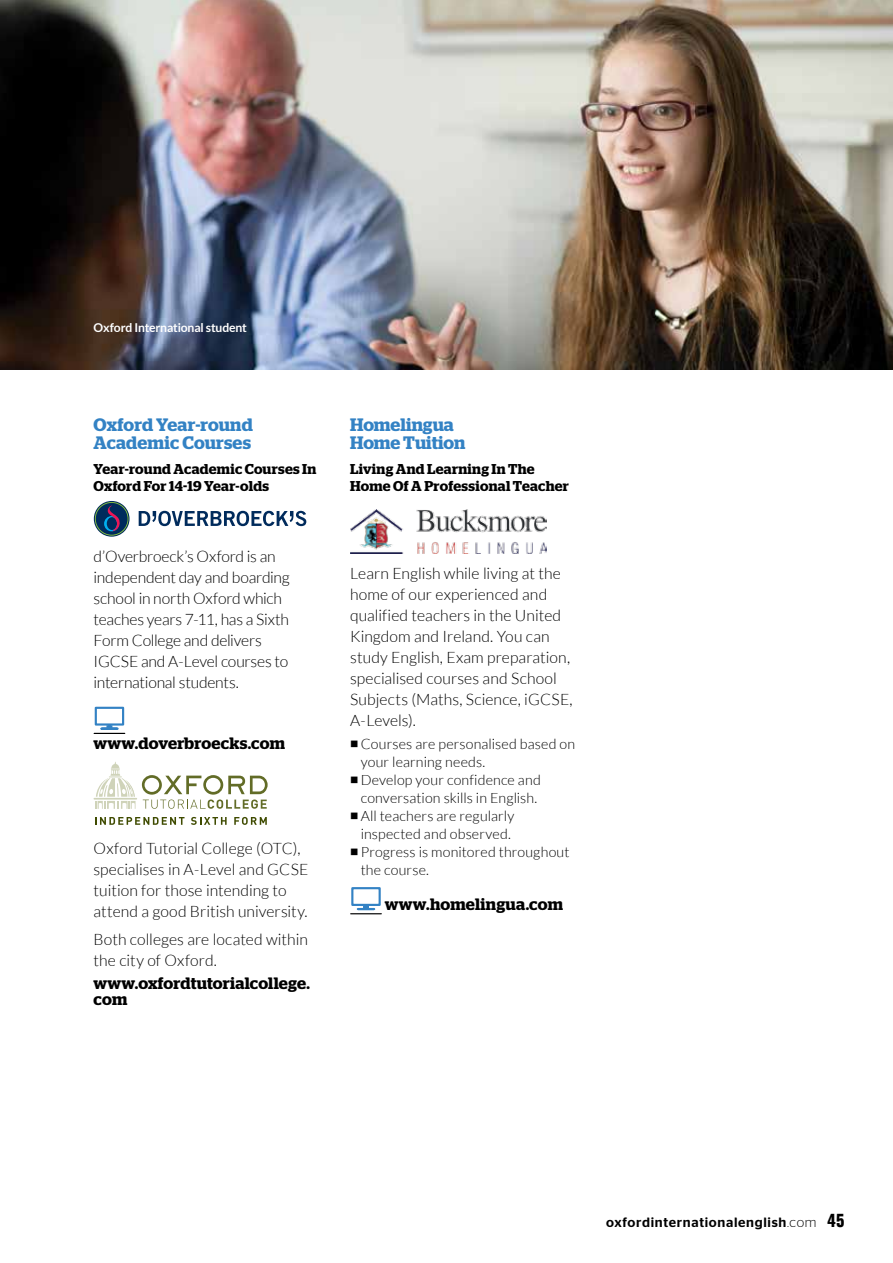
<style>
.page{position:relative;width:893px;height:1263px;background:#fff}
.page>*{position:absolute;margin:0;border:0;box-sizing:border-box;transform-origin:0 0}
.t1{font:600 18px/18px "Stag";letter-spacing:.005em;color:#3382c4}
.t2{font:600 16.5px/16.5px "Stag";letter-spacing:.01em;color:#000}
.t3{font:300 15.75px/21px "Lato";color:#000}
.t4{font:300 14.25px/18px "Lato";letter-spacing:.01em;color:#000}
.t5{font:600 14.25px/16.5px "Stag";letter-spacing:.02em;color:#000}
.t6{font:500 13.5px "Stag Sans";letter-spacing:.05em;color:#000}
.t7{font:700 12.15px "Lato";letter-spacing:-.015em;color:#fff}
.s1{font-weight:300}
.s2{font-family:"Oswald";font-weight:800;font-size:16.2px}
</style>
<div class="page">
<svg style="left:139px;top:511px;width:167px;height:15px"></svg>
<svg style="left:94px;top:501px;width:36px;height:36px"></svg>
<hr style="left:94px;top:733px;width:31px;height:1px;background:#000">
<svg style="left:94px;top:707px;width:31px;height:23px"></svg>
<hr style="left:94px;top:798px;width:43px;height:1px;background:#cfd3b9">
<svg style="left:95px;top:762px;width:41px;height:47px"></svg>
<svg style="left:142px;top:775px;width:126px;height:34px"></svg>
<svg style="left:95px;top:817px;width:90px;height:8px"></svg>
<svg style="left:191px;top:817px;width:36px;height:8px"></svg>
<svg style="left:234px;top:817px;width:33px;height:8px"></svg>
<img style="left:350px;top:509px;width:196px;height:45px">
<hr style="left:351px;top:913px;width:30px;height:1px;background:#000">
<svg style="left:351px;top:887px;width:30px;height:24px"></svg>
<img style="left:0;top:0;width:893px;height:370px">
<p class="t7" style="left:94px;top:320px;width:155px">Oxford International student</p>
<p class="t1" style="left:94px;top:416px;width:161px">Oxford Year-round<br>Academic Courses</p>
<p class="t5" style="left:94px;top:461px;width:224px">Year-round Academic Courses In<br>Oxford For 14-19 Year-olds</p>
<p class="t3" style="left:94px;top:546px;width:198px">d’Overbroeck’s Oxford is an independent day and boarding school in north Oxford which teaches years 7-11, has a Sixth<br>Form College and delivers<br>IGCSE and A-Level courses to international students.</p>
<p class="t2" style="left:94px;top:735px;width:193px">www.doverbroecks.com</p>
<p class="t3" style="left:94px;top:838px;width:216px">Oxford Tutorial College (OTC), specialises in A-Level and GCSE tuition for those intending to attend a good British university.</p>
<p class="t3" style="left:94px;top:929px;width:216px">Both colleges are located within the city of Oxford.</p>
<p class="t2" style="left:94px;top:974px;width:218px">www.oxfordtutorialcollege. com</p>
<p class="t1" style="left:350px;top:416px;width:117px">Homelingua<br>Home Tuition</p>
<p class="t5" style="left:350px;top:461px;width:220px">Living And Learning In The<br>Home Of A Professional Teacher</p>
<p class="t3" style="left:350px;top:563px;width:224px">Learn English while living at the home of our experienced and qualified teachers in the United<br>Kingdom and Ireland. You can study English, Exam preparation, specialised courses and School<br>Subjects (Maths, Science, iGCSE,<br>A-Levels).</p>
<p class="t4" style="left:361px;top:735px;width:216px;text-indent:-11px">■ Courses are personalised based on your learning needs.</p>
<p class="t4" style="left:350px;top:771px;width:192px;text-align:center">■ Develop your confidence and conversation skills in English.</p>
<p class="t4" style="left:350px;top:807px;width:166px;text-align:center">■ All teachers are regularly inspected and observed.</p>
<p class="t4" style="left:361px;top:843px;width:210px;text-indent:-11px">■ Progress is monitored throughout the course.</p>
<p class="t2" style="left:385px;top:896px;width:180px">www.homelingua.com</p>
<p class="t6" style="left:606px;top:1214px;width:240px">oxfordinternationalenglish<span class="s1">.com</span> <span class="s2">45</span></p>
</div>
